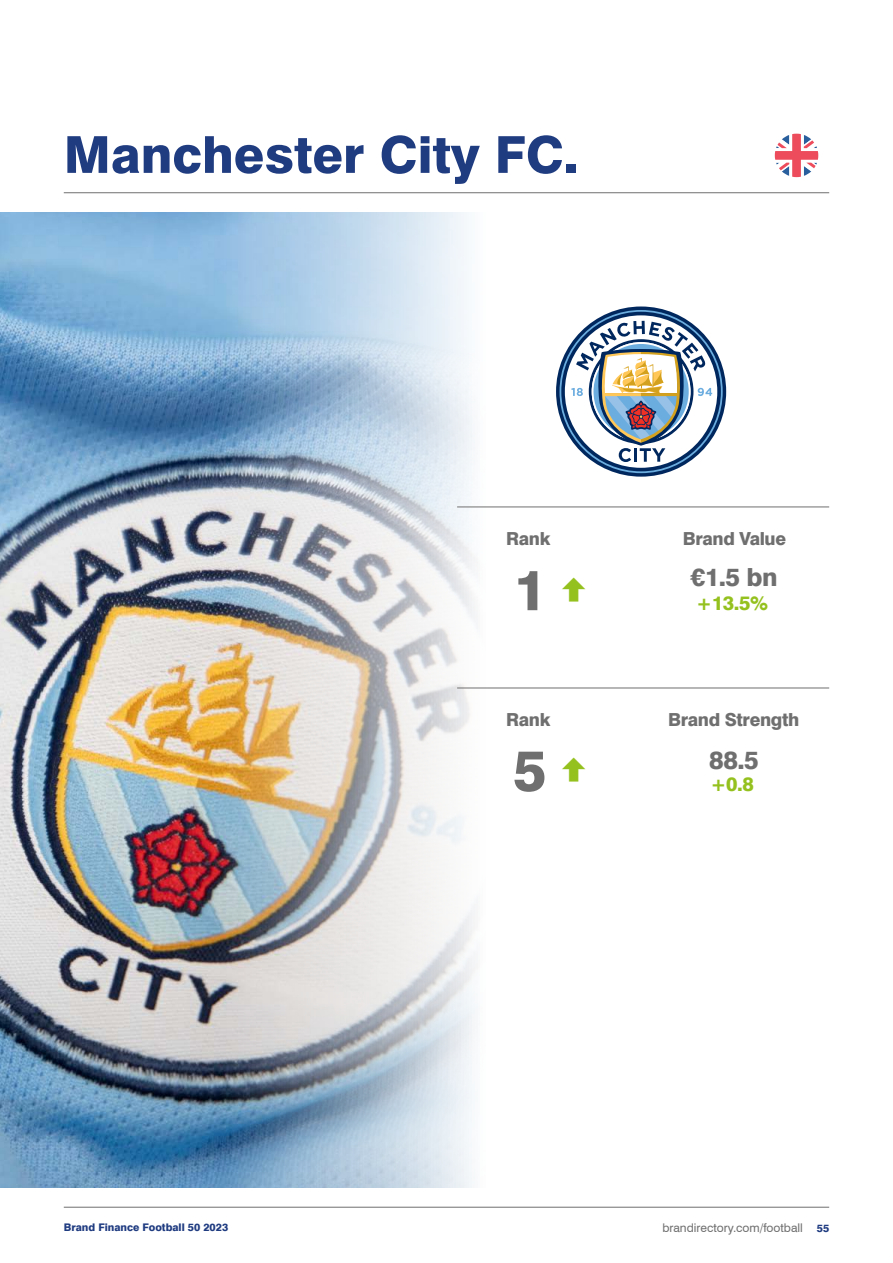
<style>
.page{position:relative;width:893px;height:1263px;background:#fff}
.page>*{position:absolute;margin:0;border:0;box-sizing:border-box;transform-origin:0 0}
.t1{font:800 56.55px "Swiss 721 BT";color:#706f6f}
.t2{font:800 51px "Swiss 721 BT";color:#203c81}
.t3{font:800 24.9px "Swiss 721 BT";color:#706f6f}
.t4{font:24.75px "Arrows New";color:#95c11f}
.t5{font:800 19.5px "Swiss 721 BT";color:#95c11f}
.t6{font:800 18px "Swiss 721 BT";letter-spacing:-.02em;color:#706f6f}
.t7{font:12px "Swiss 721 BT";color:#706f6f}
.t8{font:800 10.5px "Swiss 721 BT";color:#203c81}
.s1{font-weight:800;font-size:10.5px;color:#203c81}
</style>
<div class="page">
<hr style="left:64px;top:1207px;width:765px;height:1px;background:#706f6f">
<hr style="left:64px;top:192px;width:765px;height:1px;background:#706f6f">
<img style="left:0;top:213px;width:656px;height:975px">
<hr style="left:457px;top:688px;width:372px;height:1px;background:#706f6f">
<hr style="left:457px;top:507px;width:372px;height:1px;background:#706f6f">
<svg style="left:559px;top:310px;width:164px;height:163px"></svg>
<h2 class="t2" style="left:64px;top:124px;width:516px">Manchester City FC.</h2>
<p class="t6" style="left:506px;top:528px;width:46px">Rank</p>
<p class="t6" style="left:683px;top:528px;width:105px">Brand Value</p>
<h3 class="t3" style="left:691px;top:562px;width:88px">€1.5 bn</h3>
<h1 class="t1" style="left:513px;top:556px;width:35px">1</h1>
<h3 class="t4" style="left:560px;top:577px;width:27px">2</h3>
<p class="t5" style="left:696px;top:591px;width:73px">+13.5%</p>
<p class="t6" style="left:506px;top:709px;width:46px">Rank</p>
<p class="t6" style="left:668px;top:709px;width:133px">Brand Strength</p>
<h1 class="t1" style="left:513px;top:736px;width:35px">5</h1>
<h3 class="t4" style="left:560px;top:757px;width:27px">2</h3>
<h3 class="t3" style="left:709px;top:745px;width:51px">88.5</h3>
<p class="t5" style="left:711px;top:772px;width:45px">+0.8</p>
<p class="t8" style="left:64px;top:1221px;width:166px">Brand Finance Football 50 2023</p>
<p class="t7" style="left:662px;top:1220px;width:168px">brandirectory.com/football <span class="s1">55</span></p>
</div>
